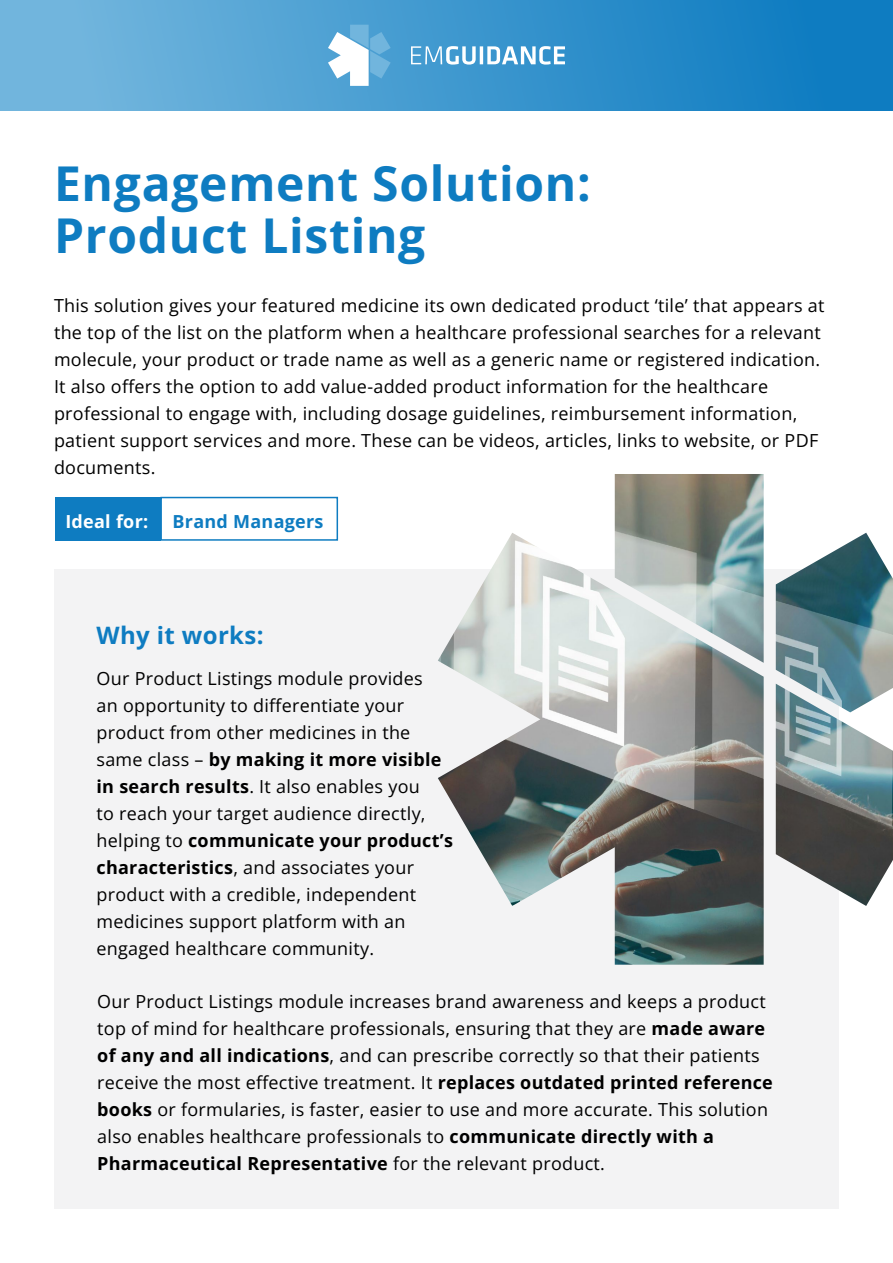
<style>
.page{position:relative;width:893px;height:1263px;background:#fff}
.page>*{position:absolute;margin:0;border:0;box-sizing:border-box;transform-origin:0 0}
.t1{font:700 48px/51.8px "Open Sans";letter-spacing:.015em;color:#0e7cc1}
.t2{font:700 24px "Open Sans";letter-spacing:.015em;color:#0e7cc1}
.t3{font:18px/27px "Open Sans";letter-spacing:.015em;color:#000}
.t4{font:700 18px "Open Sans";letter-spacing:.015em;color:#0e7cc1}
.t5{font:700 18px "Open Sans";letter-spacing:.015em;color:#fff}
.s1{font-weight:700}
</style>
<div class="page">
<div style="left:54px;top:570px;width:785px;height:639px;background:#f3f3f4"></div>
<div style="left:0;top:0;width:893px;height:111px;background:linear-gradient(to right,#79badf,#0678bf)"></div>
<svg style="left:328px;top:25px;width:63px;height:61px"></svg>
<svg style="left:411px;top:46px;width:154px;height:19px"></svg>
<img style="left:438px;top:474px;width:455px;height:491px">
<div style="left:55px;top:497px;width:105px;height:44px;background:#0e7cc1"></div>
<div style="left:160px;top:497px;width:178px;height:44px;border:2px solid #0e7cc1"></div>
<h1 class="t1" style="left:54px;top:156px;width:538px">Engagement Solution:<br>Product Listing</h1>
<p class="t3" style="left:54px;top:292px;width:772px">This solution gives your featured medicine its own dedicated product ‘tile’ that appears at the top of the list on the platform when a healthcare professional searches for a relevant molecule, your product or trade name as well as a generic name or registered indication.<br>It also offers the option to add value-added product information for the healthcare professional to engage with, including dosage guidelines, reimbursement information, patient support services and more. These can be videos, articles, links to website, or PDF documents.</p>
<p class="t5" style="left:65px;top:509px;width:84px">Ideal for:</p>
<p class="t4" style="left:173px;top:509px;width:153px">Brand Managers</p>
<h2 class="t2" style="left:97px;top:619px;width:169px">Why it works:</h2>
<p class="t3" style="left:97px;top:665px;width:358px">Our Product Listings module provides<br>an opportunity to differentiate your product from other medicines in the same class – <span class="s1">by making it more visible in search results</span>. It also enables you<br>to reach your target audience directly, helping to <span class="s1">communicate your product’s characteristics</span>, and associates your product with a credible, independent medicines support platform with an engaged healthcare community.</p>
<p class="t3" style="left:97px;top:988px;width:677px">Our Product Listings module increases brand awareness and keeps a product top of mind for healthcare professionals, ensuring that they are <span class="s1">made aware of any and all indications</span>, and can prescribe correctly so that their patients receive the most effective treatment. It <span class="s1">replaces outdated printed reference books</span> or formularies, is faster, easier to use and more accurate. This solution also enables healthcare professionals to <span class="s1">communicate directly with a Pharmaceutical Representative</span> for the relevant product.</p>
</div>
